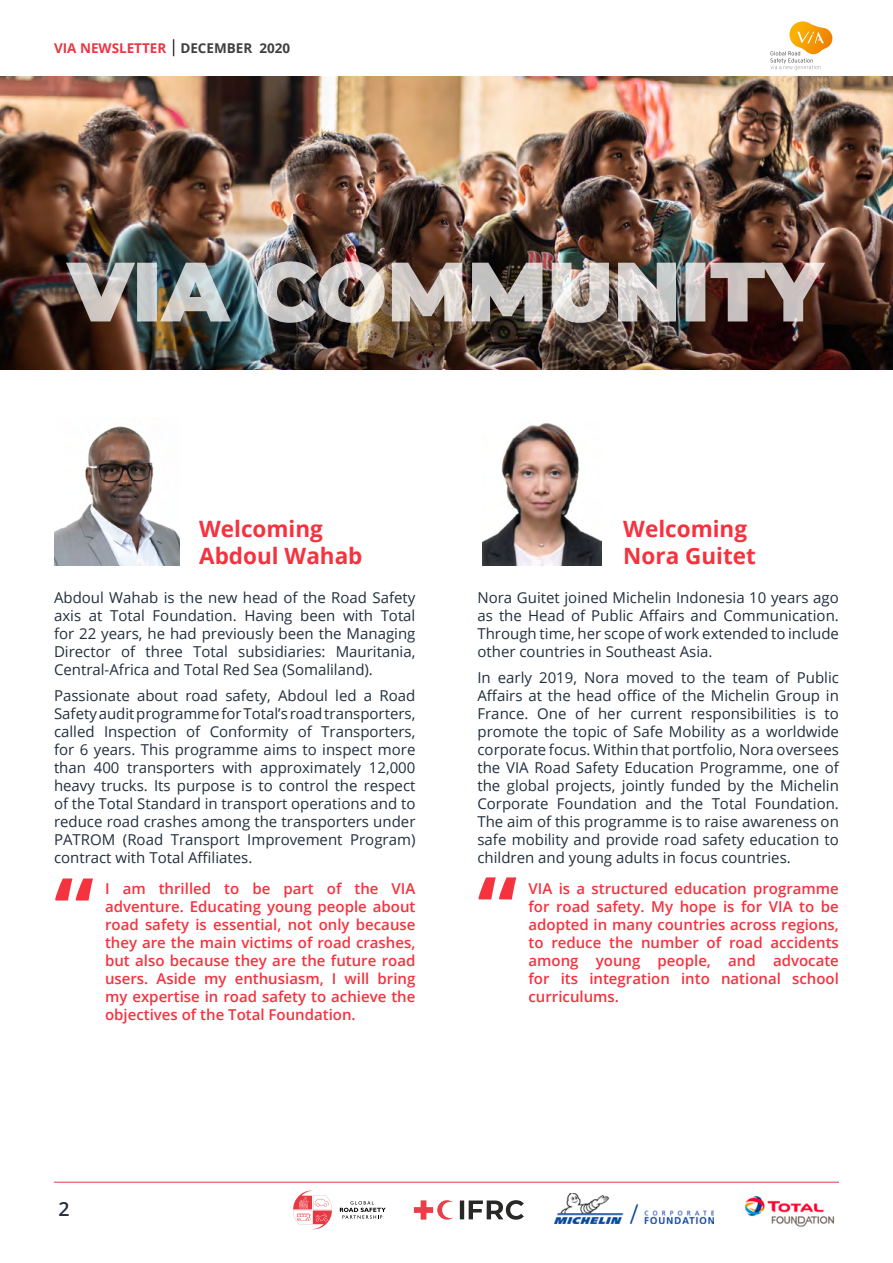
<style>
.page{position:relative;width:893px;height:1263px;background:#fff}
.page>*{position:absolute;margin:0;border:0;box-sizing:border-box;transform-origin:0 0}
.t1{font:700 90px "Open Sans";color:#f4333f}
.t2{font:700 22.5px/27px "Open Sans";color:#f4333f}
.t3{font:600 19.5px "Open Sans";color:#222f3e}
.t4{font:15px/18px "Open Sans";color:#222f3e;text-align:justify}
.t5{font:600 15px/18px "Open Sans";color:#f4333f;text-align:justify}
.t6{font:700 13.5px "Open Sans";color:#e73843}
.s1{color:#3f3f3e}
</style>
<div class="page">
<img style="left:54px;top:426px;width:126px;height:140px">
<img style="left:483px;top:423px;width:119px;height:143px">
<img style="left:0;top:77px;width:893px;height:293px">
<img style="left:66px;top:261px;width:759px;height:62px">
<svg style="left:173px;top:39px;width:1px;height:17px"></svg>
<img style="left:745px;top:1196px;width:90px;height:31px">
<svg style="left:414px;top:1200px;width:39px;height:20px"></svg>
<svg style="left:460px;top:1200px;width:64px;height:20px"></svg>
<svg style="left:340px;top:1201px;width:46px;height:18px"></svg>
<svg style="left:293px;top:1191px;width:39px;height:38px"></svg>
<img style="left:555px;top:1193px;width:158px;height:30px">
<hr style="left:54px;top:1182px;width:785px;height:1px;background:#e73843">
<svg style="left:770px;top:21px;width:63px;height:49px"></svg>
<p class="t6" style="left:54px;top:38px;width:238px">VIA NEWSLETTER <span class="s1">DECEMBER 2020</span></p>
<h2 class="t2" style="left:199px;top:515px;width:165px">Welcoming<br>Abdoul Wahab</h2>
<h2 class="t2" style="left:623px;top:515px;width:134px">Welcoming<br>Nora Guitet</h2>
<p class="t4" style="left:54px;top:588px;width:363px">Abdoul Wahab is the new head of the Road Safety axis at Total Foundation. Having been with Total for 22 years, he had previously been the Managing Director of three Total subsidiaries: Mauritania, Central-Africa and Total Red Sea (Somaliland).</p>
<p class="t4" style="left:54px;top:686px;width:363px">Passionate about road safety, Abdoul led a Road Safety audit programme for Total’s road transporters, called Inspection of Conformity of Transporters, for 6 years. This programme aims to inspect more than 400 transporters with approximately 12,000 heavy trucks. Its purpose is to control the respect of the Total Standard in transport operations and to reduce road crashes among the transporters under PATROM (Road Transport Improvement Program) contract with Total Affiliates.</p>
<p class="t5" style="left:105px;top:879px;width:312px">I am thrilled to be part of the VIA adventure. Educating young people about road safety is essential, not only because they are the main victims of road crashes, but also because they are the future road users. Aside my enthusiasm, I will bring my expertise in road safety to achieve the objectives of the Total Foundation.</p>
<p class="t4" style="left:477px;top:588px;width:363px">Nora Guitet joined Michelin Indonesia 10 years ago as the Head of Public Affairs and Communication.<br>Through time, her scope of work extended to include other countries in Southeast Asia.</p>
<p class="t4" style="left:477px;top:668px;width:363px">In early 2019, Nora moved to the team of Public Affairs at the head office of the Michelin Group in France. One of her current responsibilities is to promote the topic of Safe Mobility as a worldwide corporate focus. Within that portfolio, Nora oversees the VIA Road Safety Education Programme, one of the global projects, jointly funded by the Michelin Corporate Foundation and the Total Foundation.<br>The aim of this programme is to raise awareness on safe mobility and provide road safety education to children and young adults in focus countries.</p>
<p class="t5" style="left:528px;top:879px;width:312px">VIA is a structured education programme for road safety. My hope is for VIA to be adopted in many countries across regions, to reduce the number of road accidents among young people, and advocate for its integration into national school curriculums.</p>
<h1 class="t1" style="left:54px;top:846px;width:42px">“</h1>
<h1 class="t1" style="left:477px;top:845px;width:42px">“</h1>
<h3 class="t3" style="left:59px;top:1196px;width:13px">2</h3>
</div>
